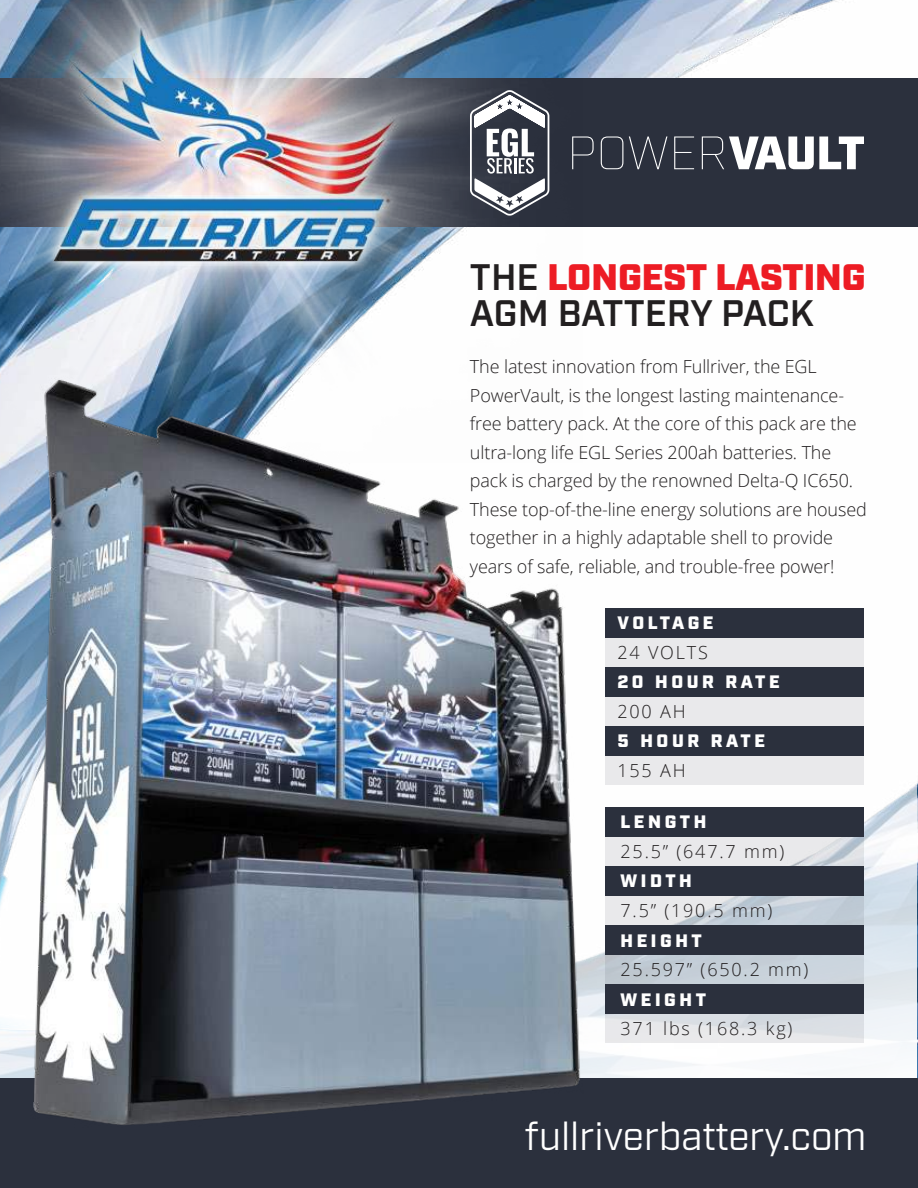
<style>
.page{position:relative;width:918px;height:1188px;background:#fff}
.page>*{position:absolute;margin:0;border:0;box-sizing:border-box;transform-origin:0 0}
.t1{font:39px "Industry";color:#fff}
.t2{font:600 36.9px/36px "Industry";letter-spacing:-.01em;color:#221f20}
.t3{font:300 18px/28.5px "Open Sans";letter-spacing:-.005em;color:#221f20}
.t4{font:900 18px "Industry";letter-spacing:.2em;color:#fff}
.t5{font:300 18px "Open Sans";letter-spacing:.1em;color:#221f20}
.s1{font-weight:900;color:#ed1c24}
</style>
<div class="page">
<img style="left:583px;top:0;width:334px;height:1067px">
<div style="left:606px;top:608px;width:258px;height:29px;background:#2b303d"></div>
<div style="left:606px;top:637px;width:258px;height:30px;background:#e9e9eb"></div>
<div style="left:606px;top:667px;width:258px;height:29px;background:#2b303d"></div>
<div style="left:606px;top:696px;width:258px;height:30px;background:#e9e9eb"></div>
<div style="left:606px;top:726px;width:258px;height:30px;background:#2b303d"></div>
<div style="left:606px;top:756px;width:258px;height:29px;background:#e9e9eb"></div>
<div style="left:606px;top:807px;width:258px;height:30px;background:#2b303d"></div>
<svg style="left:680px;top:837px;width:184px;height:29px;background:#e2e4e7"></svg>
<div style="left:606px;top:866px;width:258px;height:30px;background:#2b303d"></div>
<svg style="left:680px;top:896px;width:184px;height:29px;background:#c8d1da"></svg>
<div style="left:606px;top:925px;width:258px;height:30px;background:#2b303d"></div>
<div style="left:606px;top:955px;width:258px;height:29px;background:#c8d2da"></div>
<div style="left:606px;top:984px;width:258px;height:30px;background:#2b303d"></div>
<svg style="left:680px;top:1014px;width:184px;height:29px;background:#dfe2e6"></svg>
<div style="left:0;top:78px;width:918px;height:149px;background:#2b303d"></div>
<img style="left:0;top:0;width:583px;height:368px">
<div style="left:0;top:1078px;width:918px;height:110px;background:#2b303d"></div>
<img style="left:0;top:368px;width:680px;height:757px">
<svg style="left:572px;top:137px;width:22px;height:32px"></svg>
<svg style="left:601px;top:137px;width:22px;height:32px"></svg>
<svg style="left:629px;top:137px;width:38px;height:32px"></svg>
<svg style="left:674px;top:137px;width:20px;height:32px"></svg>
<svg style="left:702px;top:137px;width:162px;height:32px"></svg>
<svg style="left:470px;top:90px;width:79px;height:126px"></svg>
<h2 class="t2" style="left:470px;top:259px;width:397px">THE <span class="s1">LONGEST LASTING<br></span>AGM BATTERY PACK</h2>
<p class="t3" style="left:470px;top:354px;width:398px">The latest innovation from Fullriver, the EGL PowerVault, is the longest lasting maintenance&shy;free battery pack. At the core of this pack are the ultra-long life EGL Series 200ah batteries. The pack is charged by the renowned Delta-Q IC650.<br>These top-of-the-line energy solutions are housed together in a highly adaptable shell to provide years of safe, reliable, and trouble-free power!</p>
<p class="t4" style="left:618px;top:613px;width:98px">VOLTAGE</p>
<p class="t3" style="left:618px;top:640px;width:92px">24 VOLTS</p>
<p class="t4" style="left:618px;top:672px;width:164px">20 HOUR RATE</p>
<p class="t3" style="left:618px;top:699px;width:70px">200 AH</p>
<p class="t4" style="left:618px;top:731px;width:149px">5 HOUR RATE</p>
<p class="t3" style="left:618px;top:758px;width:70px">155 AH</p>
<p class="t4" style="left:621px;top:812px;width:87px">LENGTH</p>
<p class="t3" style="left:621px;top:839px;width:165px">25.5î (647.7 mm)</p>
<p class="t4" style="left:621px;top:871px;width:73px">WIDTH</p>
<p class="t3" style="left:621px;top:898px;width:153px">7.5î (190.5 mm)</p>
<p class="t4" style="left:621px;top:930px;width:83px">HEIGHT</p>
<p class="t5" style="left:621px;top:962px;width:190px">25.597î (650.2 mm)</p>
<p class="t4" style="left:621px;top:989px;width:87px">WEIGHT</p>
<p class="t5" style="left:621px;top:1021px;width:173px">371 lbs (168.3 kg)</p>
<h1 class="t1" style="left:525px;top:1122px;width:343px">fullriverbattery.com</h1>
</div>
